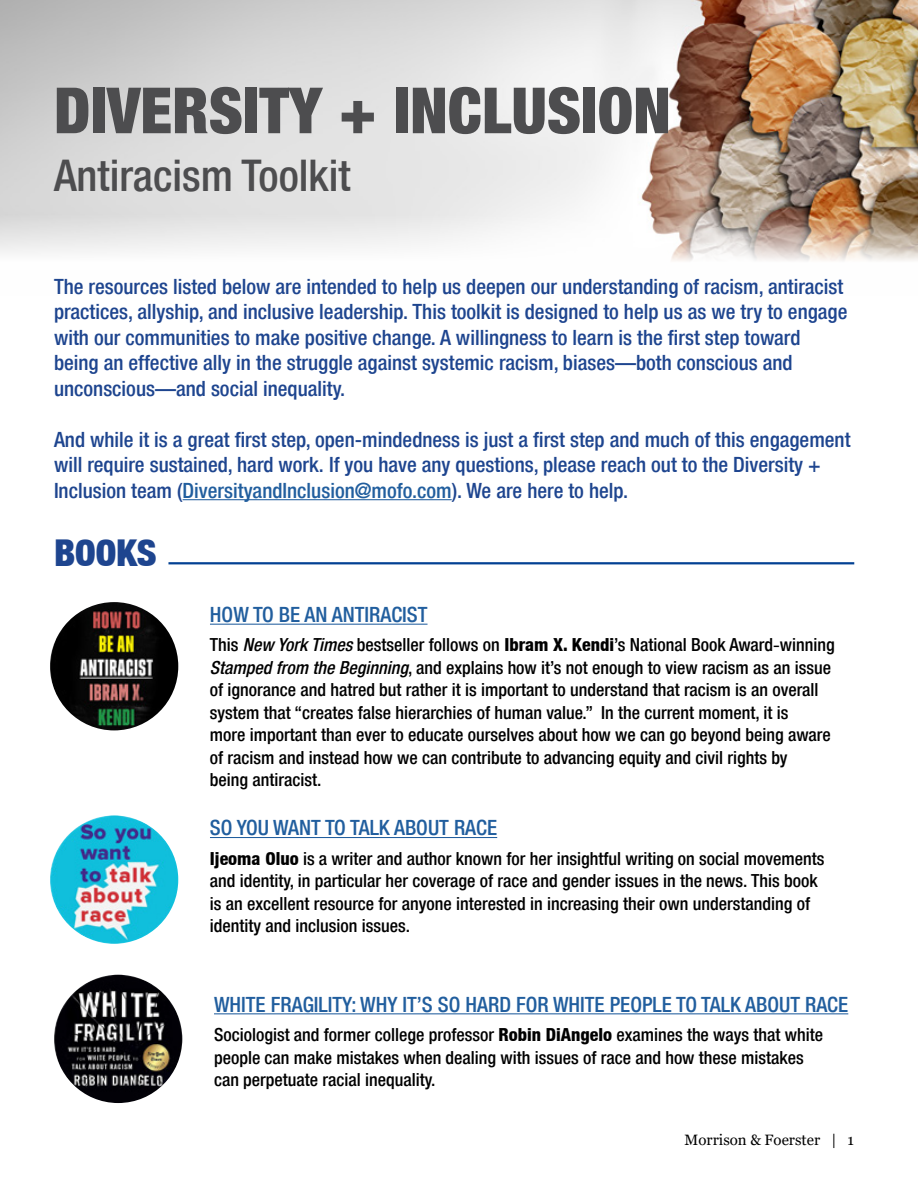
<style>
.page{position:relative;width:918px;height:1188px;background:#fff}
.page>*{position:absolute;margin:0;border:0;box-sizing:border-box;transform-origin:0 0}
.t1{font:900 condensed 63.75px "Helvetica Neue LT";color:#4d4d4f}
.t2{font:500 condensed 43.65px "Helvetica Neue LT";color:#4d4d4f}
.t3{font:900 condensed 36.9px "Helvetica Neue LT";color:#1e458f}
.t4{font:500 condensed 21px/25.5px "Helvetica Neue LT";color:#1e458f}
.t5{font:500 condensed 21px "Helvetica Neue LT";color:#215e9e}
.t6{font:500 condensed 18px/22.5px "Helvetica Neue LT";color:#000}
.t7{font:15px "Georgia";color:#000}
.s1{color:#215e9e}
.s2{font-style:italic}
.s3{font-weight:800}
.s4{font-family:"Georgia";font-weight:400;font-stretch:normal}
</style>
<div class="page">
<img style="left:0;top:0;width:918px;height:261px">
<hr style="left:183px;top:499px;width:269px;height:1px;background:#215e9e">
<hr style="left:168px;top:562px;width:686px;height:2px;background:#034193">
<img style="left:50px;top:602px;width:128px;height:128px;border-radius:64px">
<hr style="left:210px;top:624px;width:218px;height:1px;background:#215e9e">
<img style="left:50px;top:815px;width:128px;height:129px;border-radius:64px">
<hr style="left:210px;top:837px;width:287px;height:1px;background:#215e9e">
<img style="left:54px;top:975px;width:128px;height:128px;border-radius:64px">
<hr style="left:214px;top:1013px;width:634px;height:1px;background:#215e9e">
<h1 class="t1" style="left:54px;top:71px;width:618px">DIVERSITY + INCLUSION</h1>
<h2 class="t2" style="left:54px;top:149px;width:298px">Antiracism Toolkit</h2>
<p class="t4" style="left:54px;top:273px;width:795px">The resources listed below are intended to help us deepen our understanding of racism, antiracist practices, allyship, and inclusive leadership. This toolkit is designed to help us as we try to engage with our communities to make positive change. A willingness to learn is the first step toward being an effective ally in the struggle against systemic racism, biases—both conscious and unconscious—and social inequality.</p>
<p class="t4" style="left:54px;top:426px;width:798px">And while it is a great first step, open-mindedness is just a first step and much of this engagement will require sustained, hard work. If you have any questions, please reach out to the Diversity +<br>Inclusion team (<span class="s1">DiversityandInclusion@mofo.com</span>). We are here to help.</p>
<h3 class="t3" style="left:54px;top:530px;width:104px">BOOKS</h3>
<p class="t5" style="left:210px;top:602px;width:219px">HOW TO BE AN ANTIRACIST</p>
<p class="t6" style="left:210px;top:633px;width:626px">This <span class="s2">New York Times</span> bestseller follows on <span class="s3">Ibram X. Kendi</span>’s National Book Award<span class="s4">-</span>winning <span class="s2">Stamped from the Beginning</span>, and explains how it’s not enough to view racism as an issue of ignorance and hatred but rather it is important to understand that racism is an overall system that “creates false hierarchies of human value.” In the current moment, it is<br>more important than ever to educate ourselves about how we can go beyond being aware of racism and instead how we can contribute to advancing equity and civil rights by<br>being antiracist.</p>
<p class="t5" style="left:210px;top:815px;width:289px">SO YOU WANT TO TALK ABOUT RACE</p>
<p class="t6" style="left:210px;top:847px;width:616px"><span class="s3">Ijeoma Oluo</span> is a writer and author known for her insightful writing on social movements and identity, in particular her coverage of race and gender issues in the news. This book is an excellent resource for anyone interested in increasing their own understanding of identity and inclusion issues.</p>
<p class="t5" style="left:214px;top:992px;width:636px">WHITE FRAGILITY: WHY IT’S SO HARD FOR WHITE PEOPLE TO TALK ABOUT RACE</p>
<p class="t6" style="left:214px;top:1023px;width:611px">Sociologist and former college professor <span class="s3">Robin DiAngelo</span> examines the ways that white people can make mistakes when dealing with issues of race and how these mistakes can perpetuate racial inequality.</p>
<p class="t7" style="left:685px;top:1131px;width:171px">Morrison &amp; Foerster | 1</p>
</div>
